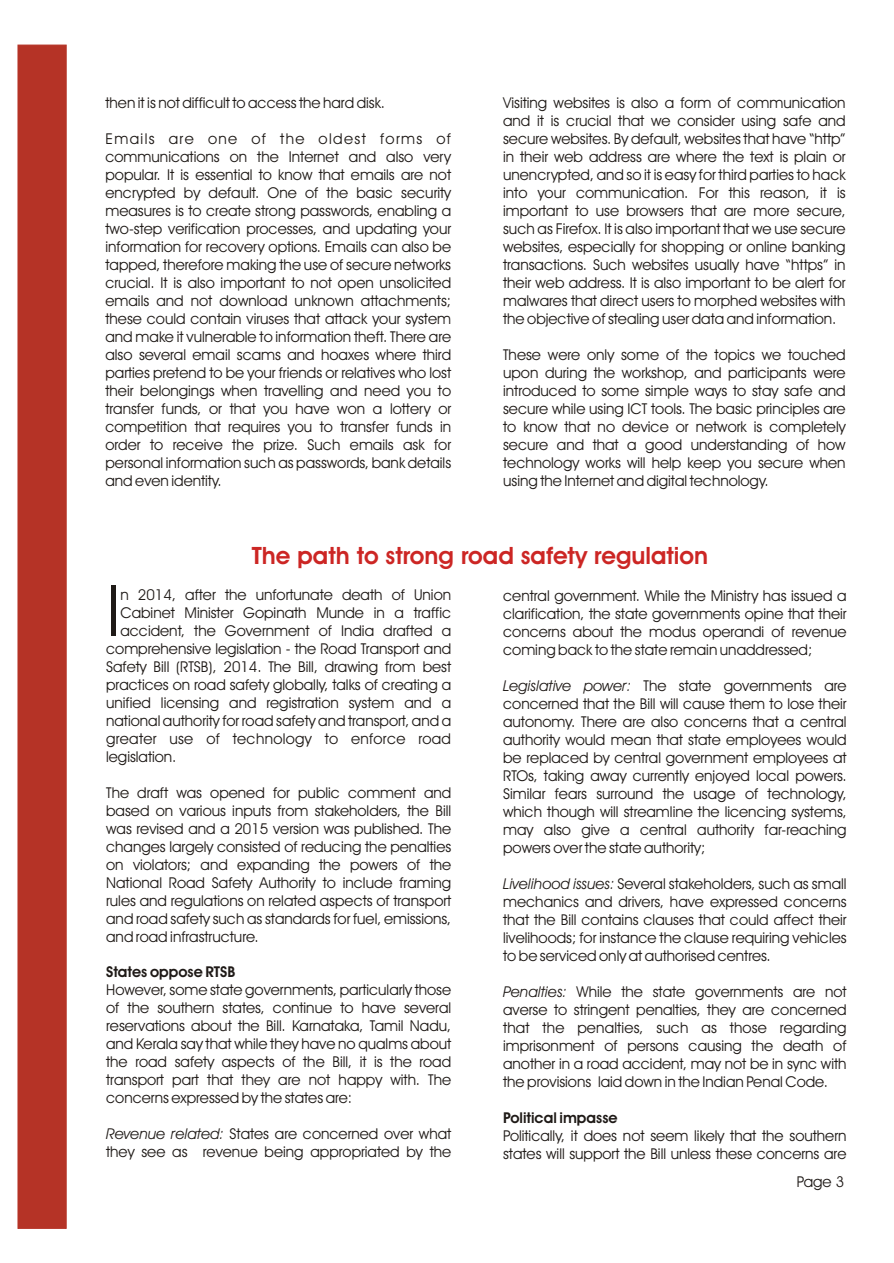
<style>
.page{position:relative;width:894px;height:1263px;background:#fff}
.page>*{position:absolute;margin:0;border:0;box-sizing:border-box;transform-origin:0 0}
.t1{font:70.95px "Avant Garde Bk BT";color:#1f1a17}
.t2{font:700 24px "Avant Garde Bk BT";color:#cc2624}
.t3{font:15px/18px "Avant Garde Bk BT";color:#1f1a17;text-align:justify}
.t4{font:700 15px "Avant Garde Bk BT";color:#1f1a17}
.s1{font-style:italic}
</style>
<div class="page">
<div style="left:18px;top:45px;width:48px;height:1184px;background:#b53326"></div>
<p class="t3" style="left:105px;top:95px;width:281px">then it is not difficult to access the hard disk.</p>
<p class="t3" style="left:105px;top:131px;width:347px">Emails are one of the oldest forms of communications on the Internet and also very popular. It is essential to know that emails are not encrypted by default. One of the basic security measures is to create strong passwords, enabling a two-step verification processes, and updating your information for recovery options. Emails can also be tapped, therefore making the use of secure networks crucial. It is also important to not open unsolicited emails and not download unknown attachments; these could contain viruses that attack your system and make it vulnerable to information theft. There are also several email scams and hoaxes where third parties pretend to be your friends or relatives who lost their belongings when travelling and need you to transfer funds, or that you have won a lottery or competition that requires you to transfer funds in order to receive the prize. Such emails ask for personal information such as passwords, bank details and even identity.</p>
<p class="t3" style="left:503px;top:95px;width:344px">Visiting websites is also a form of communication and it is crucial that we consider using safe and secure websites. By default, websites that have “http” in their web address are where the text is plain or unencrypted, and so it is easy for third parties to hack into your communication. For this reason, it is important to use browsers that are more secure, such as Firefox. It is also important that we use secure websites, especially for shopping or online banking transactions. Such websites usually have “https” in their web address. It is also important to be alert for malwares that direct users to morphed websites with the objective of stealing user data and information.</p>
<p class="t3" style="left:503px;top:347px;width:344px">These were only some of the topics we touched upon during the workshop, and participants were introduced to some simple ways to stay safe and secure while using ICT tools. The basic principles are to know that no device or network is completely secure and that a good understanding of how technology works will help keep you secure when using the Internet and digital technology.</p>
<h2 class="t2" style="left:252px;top:546px;width:458px">The path to strong road safety regulation</h2>
<p class="t3" style="left:120px;top:587px;width:332px">n 2014, after the unfortunate death of Union<br>Cabinet Minister Gopinath Munde in a traffic</p>
<h1 class="t1" style="left:106px;top:582px;width:16px">I</h1>
<p class="t3" style="left:503px;top:588px;width:345px">central government. While the Ministry has issued a clarification, the state governments opine that their concerns about the modus operandi of revenue coming back to the state remain unaddressed;</p>
<p class="t3" style="left:503px;top:678px;width:345px"><span class="s1">Legislative power:</span> The state governments are concerned that the Bill will cause them to lose their autonomy. There are also concerns that a central authority would mean that state employees would be replaced by central government employees at RTOs, taking away currently enjoyed local powers.<br>Similar fears surround the usage of technology, which though will streamline the licencing systems, may also give a central authority far-reaching powers over the state authority;</p>
<p class="t3" style="left:503px;top:876px;width:345px"><span class="s1">Livelihood issues:</span> Several stakeholders, such as small mechanics and drivers, have expressed concerns that the Bill contains clauses that could affect their livelihoods; for instance the clause requiring vehicles to be serviced only at authorised centres.</p>
<p class="t3" style="left:503px;top:984px;width:345px"><span class="s1">Penalties:</span> While the state governments are not averse to stringent penalties, they are concerned that the penalties, such as those regarding imprisonment of persons causing the death of another in a road accident, may not be in sync with the provisions laid down in the Indian Penal Code.</p>
<p class="t4" style="left:503px;top:1111px;width:116px">Political impasse</p>
<p class="t3" style="left:503px;top:1128px;width:345px">Politically, it does not seem likely that the southern states will support the Bill unless these concerns are</p>
<p class="t3" style="left:106px;top:623px;width:347px;text-indent:14px">accident, the Government of India drafted a comprehensive legislation - the Road Transport and Safety Bill (RTSB), 2014. The Bill, drawing from best practices on road safety globally, talks of creating a unified licensing and registration system and a national authority for road safety and transport, and a greater use of technology to enforce road legislation.</p>
<p class="t3" style="left:106px;top:785px;width:347px">The draft was opened for public comment and based on various inputs from stakeholders, the Bill was revised and a 2015 version was published. The changes largely consisted of reducing the penalties on violators; and expanding the powers of the National Road Safety Authority to include framing rules and regulations on related aspects of transport and road safety such as standards for fuel, emissions, and road infrastructure.</p>
<p class="t4" style="left:106px;top:966px;width:131px">States oppose RTSB</p>
<p class="t3" style="left:106px;top:983px;width:347px">However, some state governments, particularly those of the southern states, continue to have several reservations about the Bill. Karnataka, Tamil Nadu, and Kerala say that while they have no qualms about the road safety aspects of the Bill, it is the road transport part that they are not happy with. The concerns expressed by the states are:</p>
<p class="t3" style="left:106px;top:1126px;width:347px"><span class="s1">Revenue related:</span> States are concerned over what they see as revenue being appropriated by the</p>
<p class="t3" style="left:797px;top:1174px;width:49px">Page 3</p>
</div>
